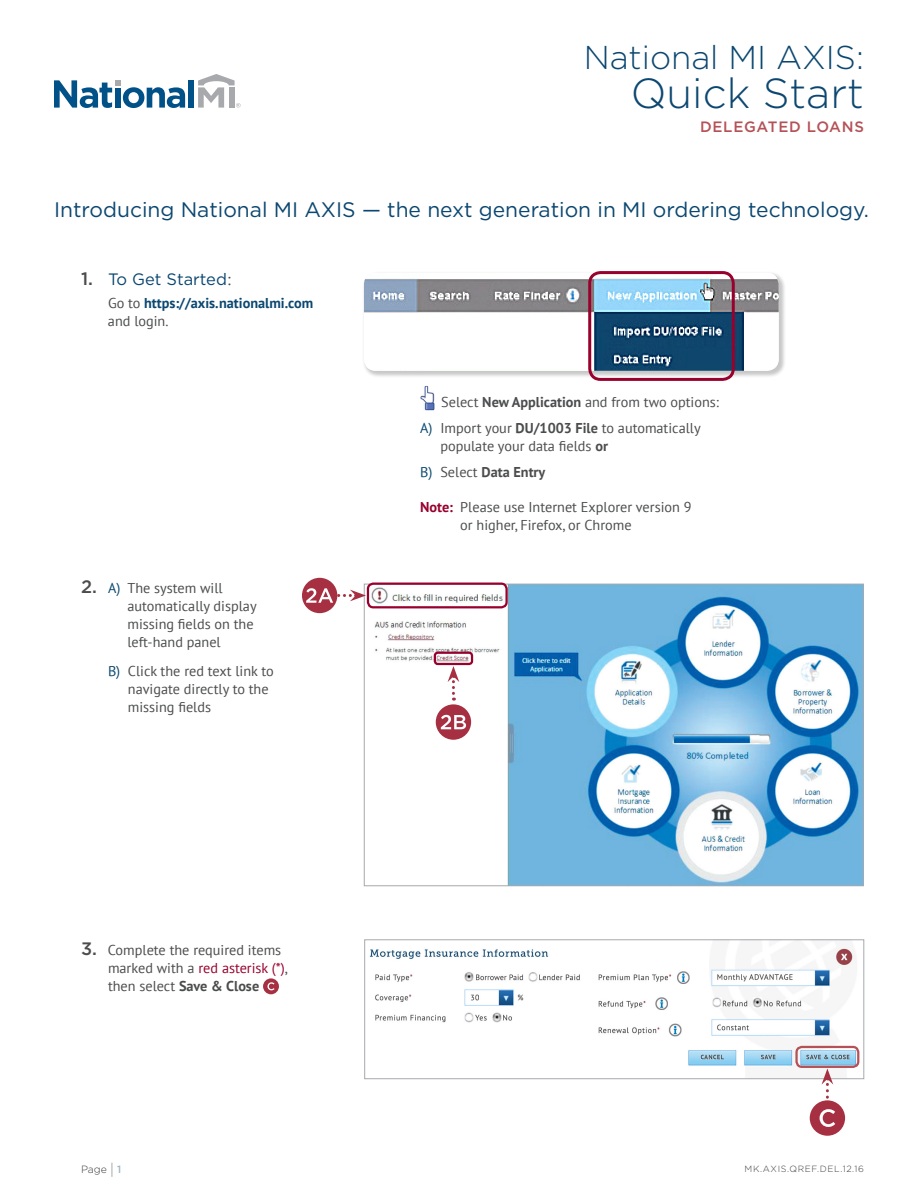
<style>
.page{position:relative;width:918px;height:1188px;background:#fff}
.page>*{position:absolute;margin:0;border:0;box-sizing:border-box;transform-origin:0 0}
.t1{font:300 42px "Gotham";color:#0b4770}
.t2{font:300 33px "Gotham";color:#0b4770}
.t3{font:21px "Gotham";color:#0b4770}
.t4{font:16.5px "Gotham";color:#0b4770}
.t5{font:500 15px "Gotham";letter-spacing:.05em;color:#b45257}
.t6{font:14.25px/18px "PT Sans";color:#4b4c4d}
.t7{font:700 14.25px/18px "PT Sans";color:#0b4770}
.t8{font:300 10.5px "Gotham";color:#3e3e3f}
.t9{font:300 9px "Gotham";letter-spacing:.07em;color:#3e3e3f}
.s1{font-weight:500;font-size:18px;color:#4b4c4d}
.s2{font-family:"PT Sans";color:#4b4c4d}
.s3{font-weight:400;color:#4b4c4d}
.s4{font-family:"Gotham";font-weight:500;font-size:18px}
.s5{color:#0b4770}
.s6{color:#98012d}
.s7{font-weight:700}
.s8{font-weight:700;color:#98012d}
.s9{font-weight:500;color:#9fb4c5}
</style>
<div class="page">
<svg style="left:112px;top:1163px;width:1px;height:14px"></svg>
<div style="left:188px;top:80px;width:6px;height:28px;background:#005187"></div>
<svg style="left:54px;top:80px;width:131px;height:28px"></svg>
<svg style="left:198px;top:74px;width:43px;height:34px"></svg>
<img style="left:366px;top:586px;width:496px;height:298px">
<svg style="left:448px;top:666px;width:11px;height:35px"></svg>
<div style="left:434px;top:652px;width:39px;height:13px;border:2px solid #98012d;border-radius:3px"></div>
<div style="left:367px;top:583px;width:141px;height:25px;border:2px solid #98012d;border-radius:5px"></div>
<div style="left:302px;top:578px;width:35px;height:35px;background:#a63041;border-radius:50%"></div>
<svg style="left:306px;top:588px;width:60px;height:15px"></svg>
<div style="left:436px;top:704px;width:35px;height:36px;background:#a63041;border-radius:50%"></div>
<svg style="left:441px;top:715px;width:25px;height:14px"></svg>
<div style="left:362px;top:271px;width:424px;height:107px;background:#231f20;opacity:.25"></div>
<img style="left:364px;top:273px;width:415px;height:98px">
<div style="left:588px;top:271px;width:147px;height:110px;border:3px solid #98012d;border-radius:11px"></div>
<svg style="left:263px;top:978px;width:16px;height:16px"></svg>
<svg style="left:267px;top:982px;width:8px;height:8px"></svg>
<img style="left:369px;top:945px;width:491px;height:124px">
<div style="left:364px;top:940px;width:500px;height:139px;border:1px solid #a8a9ad"></div>
<div style="left:795px;top:1046px;width:64px;height:22px;border:2px solid #b45257;border-radius:5px"></div>
<div style="left:810px;top:1100px;width:35px;height:36px;background:#a63041;border-radius:50%"></div>
<svg style="left:820px;top:1069px;width:15px;height:58px"></svg>
<img style="left:420px;top:386px;width:15px;height:25px">
<h2 class="t2" style="left:584px;top:39px;width:282px">National MI AXIS:</h2>
<h1 class="t1" style="left:631px;top:70px;width:235px">Quick Start</h1>
<p class="t5" style="left:700px;top:118px;width:165px">DELEGATED LOANS</p>
<h3 class="t3" style="left:54px;top:198px;width:816px">Introducing National MI AXIS — the next generation in MI ordering technology.</h3>
<p class="t4" style="left:81px;top:270px;width:151px"><span class="s1">1.</span> To Get Started<span class="s2">:</span></p>
<p class="t7" style="left:108px;top:294px;width:207px"><span class="s3">Go to</span> https://axis.nationalmi.com <span class="s3">and login.</span></p>
<p class="t6" style="left:127px;top:578px;width:131px;text-indent:-46px"><span class="s4">2.</span> <span class="s5">A)</span> The system will automatically display missing fields on the left-hand panel</p>
<p class="t6" style="left:128px;top:661px;width:147px;text-indent:-20px"><span class="s5">B)</span> Click the red text link to navigate directly to the missing fields</p>
<p class="t6" style="left:108px;top:940px;width:181px;text-indent:-27px"><span class="s4">3.</span> Complete the required items marked with a <span class="s6">red asterisk (*)</span>, then select <span class="s7">Save &amp; Close</span></p>
<p class="t6" style="left:420px;top:389px;width:300px;line-height:26.1px;text-indent:21px">Select <span class="s7">New Application</span> and from two options:<br><span class="s5">A)</span> Import your <span class="s7">DU/1003 File</span> to automatically</p>
<p class="t6" style="left:420px;top:433px;width:189px;line-height:26.1px;text-indent:20px">populate your data fields <span class="s7">or<br></span><span class="s5">B)</span> Select <span class="s7">Data Entry</span></p>
<p class="t6" style="left:460px;top:497px;width:233px;text-indent:-40px"><span class="s8">Note:</span> Please use Internet Explorer version 9 or higher, Firefox, or Chrome</p>
<p class="t8" style="left:81px;top:1163px;width:42px">Page <span class="s9">1</span></p>
<p class="t9" style="left:745px;top:1164px;width:121px">MK.AXIS.QREF.DEL.12.16</p>
</div>
